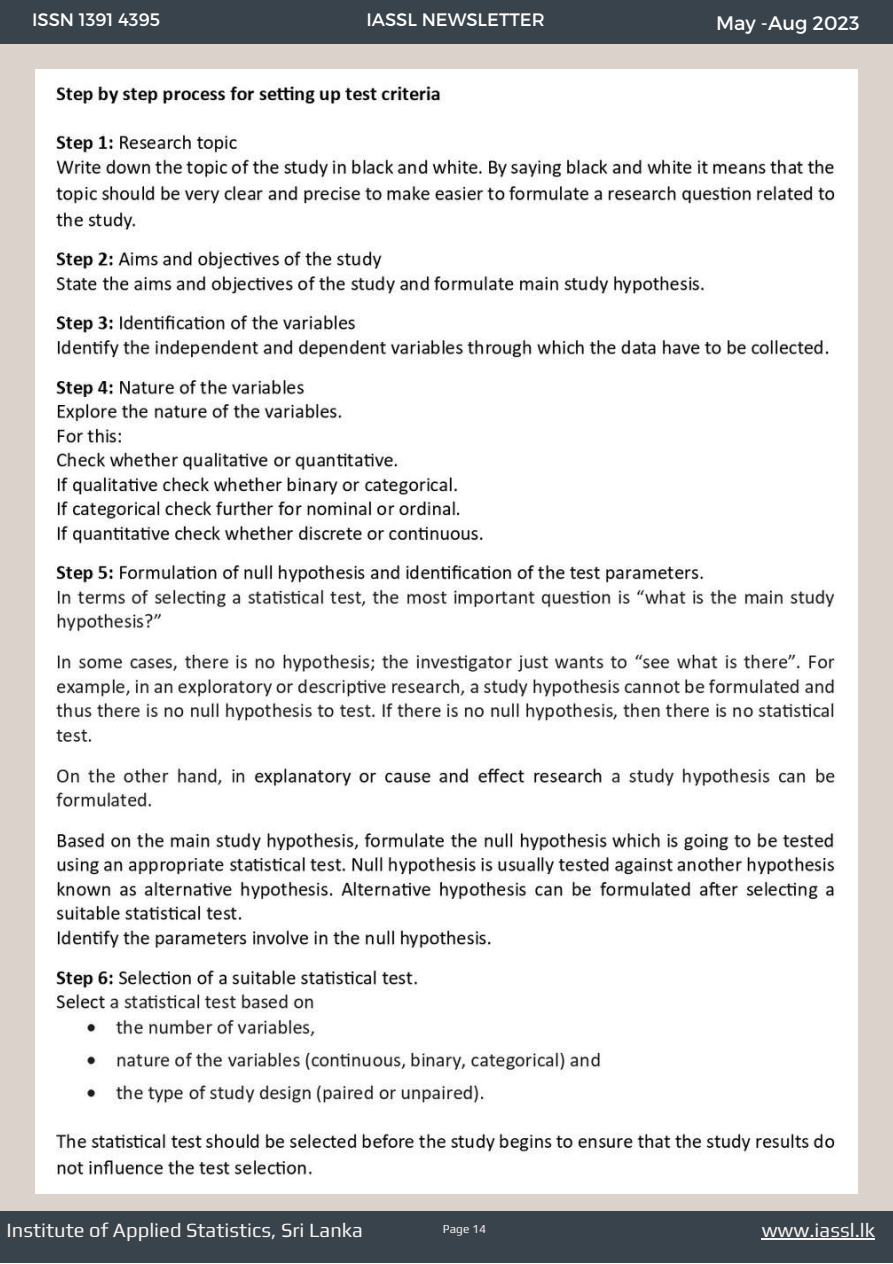
<style>
.page{position:relative;width:893px;height:1264px;background:#fff}
.page>*{position:absolute;margin:0;border:0;box-sizing:border-box;transform-origin:0 0}
.t1{font:20.1px "Play";color:#f8f4f3}
.t2{font:19.5px "Montserrat";color:#fff}
.t3{font:18px "Montserrat";color:#fff}
.t4{font:12px "Play";color:#f8f4f3}
</style>
<div class="page">
<div style="left:0;top:0;width:892px;height:1262px;background:#dbd2cc"></div>
<div style="left:0;top:0;width:892px;height:43px;background:#39434c"></div>
<div style="left:0;top:1210px;width:892px;height:52px;background:#39434c"></div>
<img style="left:35px;top:70px;width:822px;height:1122px">
<hr style="left:761px;top:1238px;width:114px;height:1px;background:#f8f4f3">
<p class="t3" style="left:32px;top:8px;width:129px">ISSN 1391 4395</p>
<p class="t3" style="left:366px;top:8px;width:180px">IASSL NEWSLETTER</p>
<p class="t2" style="left:716px;top:10px;width:145px">May -Aug 2023</p>
<p class="t1" style="left:7px;top:1218px;width:358px">Institute of Applied Statistics, Sri Lanka</p>
<p class="t4" style="left:443px;top:1221px;width:45px">Page 14</p>
<p class="t1" style="left:761px;top:1218px;width:115px">www.iassl.lk</p>
</div>
